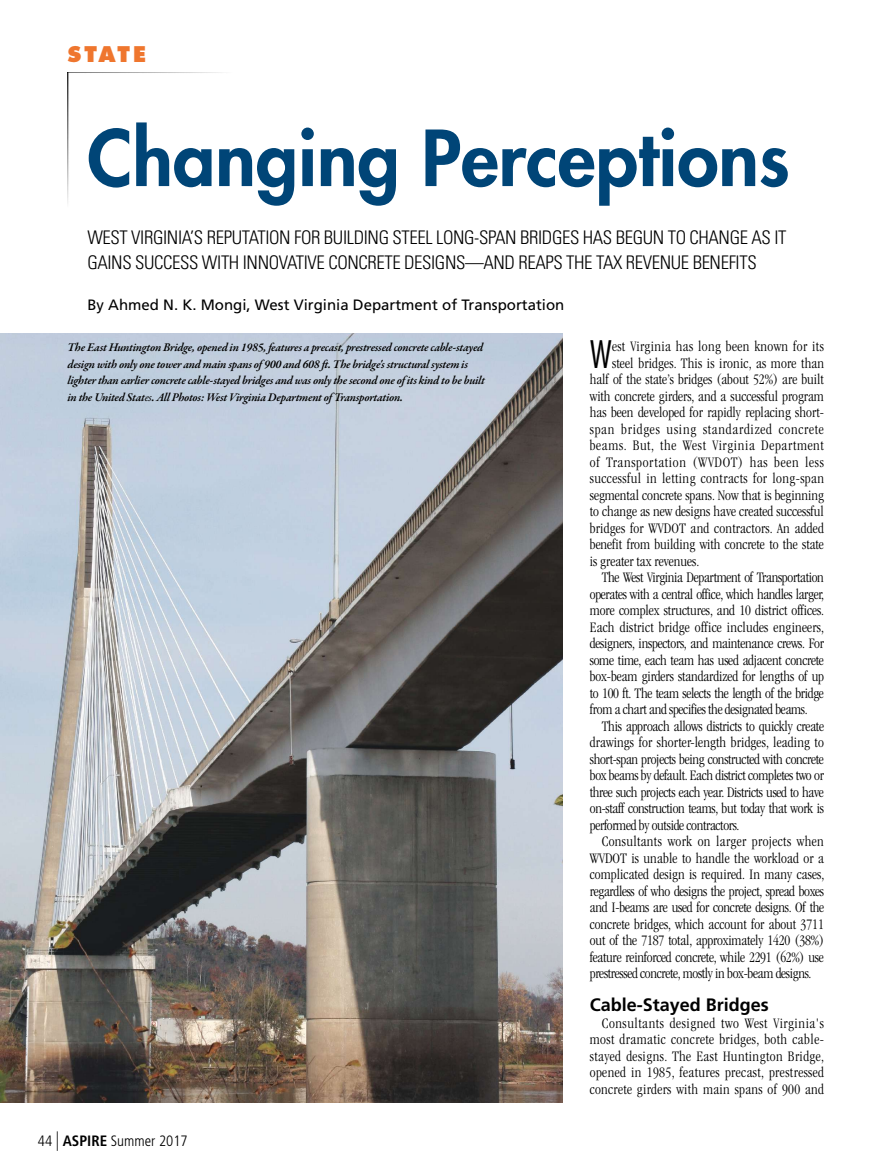
<style>
.page{position:relative;width:878px;height:1175px;background:#fff}
.page>*{position:absolute;margin:0;border:0;box-sizing:border-box;transform-origin:0 0}
.t1{font:800 75px "Futura Std";color:#004577}
.t2{font:300 condensed 36.9px "Futura Std";color:#000}
.t3{font:800 21px "Futura Std";letter-spacing:.11em;color:#ef762e}
.t4{font:300 condensed 18.75px/24.8px "Univers LT Std";letter-spacing:-.02em;color:#000}
.t5{font:700 18px "Frutiger LT Std";color:#000}
.t6{font:300 condensed 15px/16.5px "ITC Garamond Std";color:#000;text-align:justify}
.t7{font:300 condensed 15px "ITC Garamond Std";letter-spacing:-.02em;color:#000}
.t8{font:300 condensed 15px "ITC Garamond Std";letter-spacing:.02em;color:#000}
.t9{font:15px "Frutiger LT Std";color:#000}
.t10{font:300 condensed 15px "ITC Garamond Std";letter-spacing:.03em;color:#000}
.t11{font:300 condensed 15px "ITC Garamond Std";letter-spacing:.05em;color:#000}
.t12{font:300 condensed 15px "ITC Garamond Std";letter-spacing:.04em;color:#000}
.t13{font:300 condensed 15px "ITC Garamond Std";letter-spacing:.045em;color:#000}
.t14{font:300 condensed 15px "Frutiger LT Std";color:#000}
.t15{font:italic 600 12px/16.5px "Garamond Premr Pro";letter-spacing:-.025em;color:#000}
.s1{font-weight:400}
.s2{font-size:19.5px}
.s3{font-weight:700}
</style>
<div class="page">
<img style="left:68px;top:72px;width:154px;height:125px">
<img style="left:0;top:333px;width:562px;height:769px">
<p class="t3" style="left:68px;top:43px;width:80px">STATE</p>
<p class="t1" style="left:87px;top:116px;width:703px">Changing Perceptions</p>
<p class="t4" style="left:87px;top:225px;width:700px">WEST VIRGINIA’S REPUTATION FOR BUILDING STEEL LONG-SPAN BRIDGES HAS BEGUN TO CHANGE AS IT<br>GAINS SUCCESS WITH INNOVATIVE CONCRETE DESIGNS—AND REAPS THE TAX REVENUE BENEFITS</p>
<p class="t9" style="left:87px;top:298px;width:478px">By Ahmed N. K. Mongi, West Virginia Department of Transportation</p>
<p class="t15" style="left:68px;top:340px;width:419px">The East Huntington Bridge, opened in 1985, features a precast, prestressed concrete cable-stayed design with only one tower and main spans of 900 and 608 ft. The bridge's structural system is lighter than earlier concrete cable-stayed bridges and was only the second one of its kind to be built in the United Stat<span class="s1">es</span>. All Photos: West Virginia Department of Transportation.</p>
<p class="t14" style="left:38px;top:1132px;width:151px">44 <span class="s2">|</span> <span class="s3">ASPIRE</span> Summer 2017</p>
<p class="t2" style="left:590px;top:333px;width:24px">W</p>
<p class="t8" style="left:612px;top:340px;width:213px">est Virginia has long been known for its</p>
<p class="t6" style="left:612px;top:356px;width:213px">steel bridges. This is ironic, as more than</p>
<p class="t6" style="left:589px;top:372px;width:235px">half of the state’s bridges (about 52%) are built</p>
<p class="t6" style="left:589px;top:389px;width:236px">with concrete girders, and a successful program</p>
<p class="t6" style="left:589px;top:405px;width:236px">has been developed for rapidly replacing short-</p>
<p class="t11" style="left:589px;top:423px;width:235px">span bridges using standardized concrete</p>
<p class="t12" style="left:589px;top:439px;width:236px">beams. But, the West Virginia Department</p>
<p class="t13" style="left:589px;top:456px;width:236px">of Transportation (WVDOT) has been less</p>
<p class="t10" style="left:589px;top:472px;width:236px">successful in letting contracts for long-span</p>
<p class="t6" style="left:589px;top:488px;width:236px">segmental concrete spans. Now that is beginning</p>
<p class="t6" style="left:589px;top:504px;width:236px">to change as new designs have created successful</p>
<p class="t6" style="left:589px;top:521px;width:235px">bridges for WVDOT and contractors. An added</p>
<p class="t6" style="left:589px;top:537px;width:235px">benefit from building with concrete to the state</p>
<p class="t6" style="left:589px;top:554px;width:111px">is greater tax revenues.</p>
<p class="t7" style="left:601px;top:571px;width:224px">The West Virginia Department of Transportation</p>
<p class="t7" style="left:589px;top:588px;width:236px">operates with a central office, which handles larger,</p>
<p class="t6" style="left:589px;top:603px;width:236px">more complex structures, and 10 district offices.</p>
<p class="t6" style="left:589px;top:620px;width:236px">Each district bridge office includes engineers,</p>
<p class="t6" style="left:589px;top:636px;width:236px">designers, inspectors, and maintenance crews. For</p>
<p class="t6" style="left:589px;top:653px;width:235px">some time, each team has used adjacent concrete</p>
<p class="t6" style="left:589px;top:669px;width:236px">box-beam girders standardized for lengths of up</p>
<p class="t7" style="left:589px;top:687px;width:235px">to 100 ft. The team selects the length of the bridge</p>
<p class="t7" style="left:589px;top:703px;width:219px">from a chart and specifies the designated beams.</p>
<p class="t6" style="left:601px;top:719px;width:224px">This approach allows districts to quickly create</p>
<p class="t6" style="left:589px;top:735px;width:235px">drawings for shorter-length bridges, leading to</p>
<p class="t7" style="left:589px;top:753px;width:236px">short-span projects being constructed with concrete</p>
<p class="t7" style="left:589px;top:769px;width:235px">box beams by default. Each district completes two or</p>
<p class="t7" style="left:589px;top:786px;width:235px">three such projects each year. Districts used to have</p>
<p class="t7" style="left:589px;top:802px;width:235px">on-staff construction teams, but today that work is</p>
<p class="t7" style="left:589px;top:819px;width:151px">performed by outside contractors.</p>
<p class="t8" style="left:601px;top:835px;width:223px">Consultants work on larger projects when</p>
<p class="t6" style="left:589px;top:851px;width:236px">WVDOT is unable to handle the workload or a</p>
<p class="t6" style="left:589px;top:867px;width:236px">complicated design is required. In many cases,</p>
<p class="t7" style="left:589px;top:885px;width:236px">regardless of who designs the project, spread boxes</p>
<p class="t6" style="left:589px;top:900px;width:236px">and I-beams are used for concrete designs. Of the</p>
<p class="t6" style="left:589px;top:917px;width:235px">concrete bridges, which account for about 3711</p>
<p class="t6" style="left:589px;top:933px;width:236px">out of the 7187 total, approximately 1420 (38%)</p>
<p class="t6" style="left:589px;top:950px;width:235px">feature reinforced concrete, while 2291 (62%) use</p>
<p class="t7" style="left:589px;top:967px;width:223px">prestressed concrete, mostly in box-beam designs.</p>
<p class="t5" style="left:590px;top:994px;width:181px">Cable-Stayed Bridges</p>
<p class="t6" style="left:589px;top:1016px;width:236px;text-indent:12px">Consultants designed two West Virginia's most dramatic concrete bridges, both cable&shy;stayed designs. The East Huntington Bridge, opened in 1985, features precast, prestressed concrete girders with main spans of 900 and</p>
</div>
